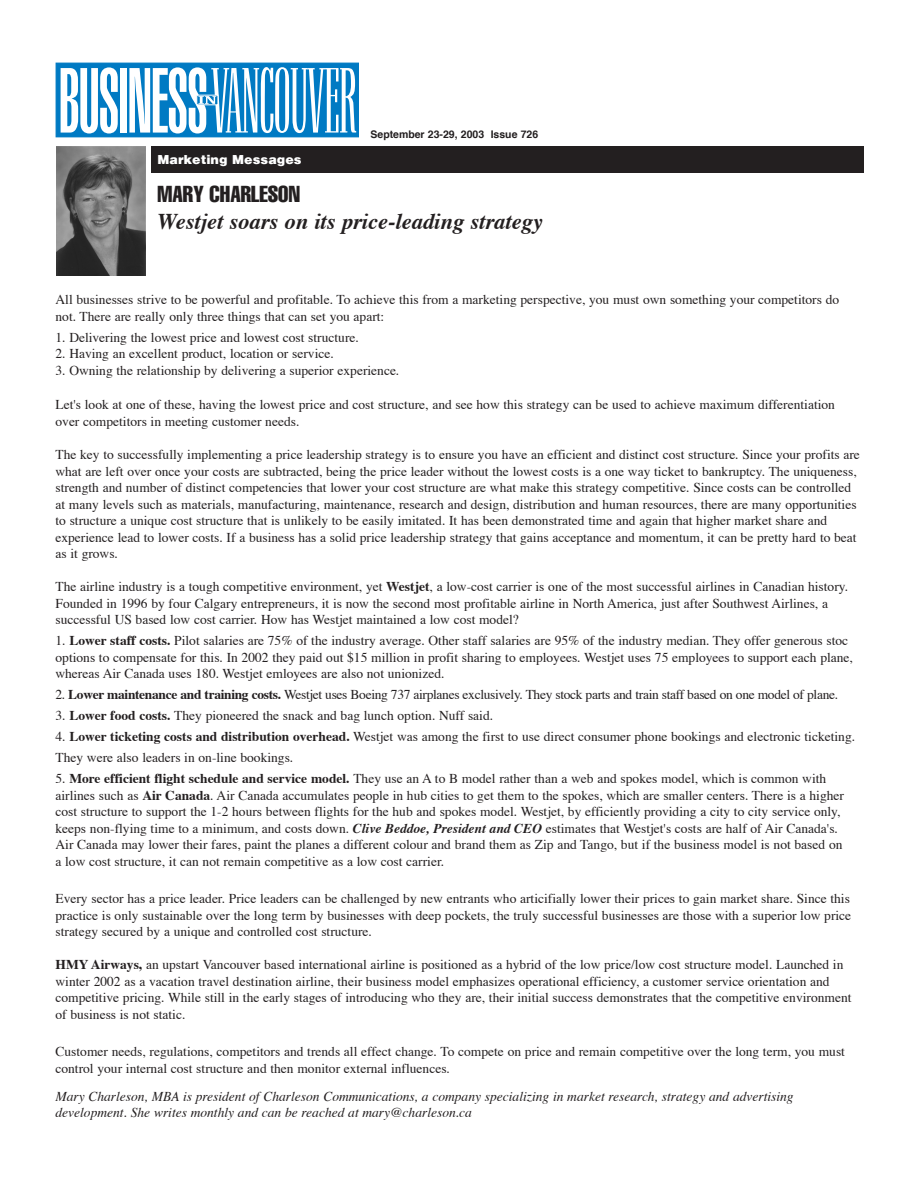
<style>
.page{position:relative;width:918px;height:1188px;background:#fff}
.page>*{position:absolute;margin:0;border:0;box-sizing:border-box;transform-origin:0 0}
.t1{font:italic 700 22.5px "Times";color:#231f20}
.t2{font:extra-condensed 22.5px "Helvetica";color:#231f20}
.t3{font:13.5px/16.5px "Times";color:#231f20}
.t4{font:italic 13.5px/16.2px "Times";color:#231f20}
.t5{font:13.5px "Times";letter-spacing:-.025em;color:#231f20}
.t6{font:900 12.75px "Helvetica";color:#fff}
.t7{font:700 10.5px "Helvetica";color:#231f20}
.s1{font-weight:700}
.s2{font-weight:700;font-style:italic}
</style>
<div class="page">
<div style="left:56px;top:63px;width:303px;height:74px;background:#007ac3"></div>
<div style="left:120px;top:68px;width:7px;height:65px;background:#fff"></div>
<svg style="left:61px;top:67px;width:57px;height:67px"></svg>
<svg style="left:129px;top:67px;width:227px;height:67px"></svg>
<img style="left:56px;top:146px;width:90px;height:129px">
<div style="left:152px;top:146px;width:712px;height:26px;background:#231f20"></div>
<p class="t7" style="left:370px;top:130px;width:169px">September 23-29, 2003 Issue 726</p>
<p class="t6" style="left:158px;top:151px;width:146px">Marketing Messages</p>
<h1 class="t2" style="left:158px;top:179px;width:144px">MARY CHARLESON</h1>
<h1 class="t1" style="left:158px;top:212px;width:387px">Westjet soars on its price-leading strategy</h1>
<p class="t3" style="left:56px;top:293px;width:785px">All businesses strive to be powerful and profitable. To achieve this from a marketing perspective, you must own something your competitors do not. There are really only three things that can set you apart:</p>
<p class="t3" style="left:56px;top:330px;width:305px">1. Delivering the lowest price and lowest cost structure.</p>
<p class="t3" style="left:56px;top:347px;width:280px">2. Having an excellent product, location or service.</p>
<p class="t3" style="left:56px;top:363px;width:345px">3. Owning the relationship by delivering a superior experience.</p>
<p class="t3" style="left:56px;top:398px;width:781px">Let's look at one of these, having the lowest price and cost structure, and see how this strategy can be used to achieve maximum differentiation over competitors in meeting customer needs.</p>
<p class="t3" style="left:56px;top:447px;width:806px">The key to successfully implementing a price leadership strategy is to ensure you have an efficient and distinct cost structure. Since your profits are what are left over once your costs are subtracted, being the price leader without the lowest costs is a one way ticket to bankruptcy. The uniqueness, strength and number of distinct competencies that lower your cost structure are what make this strategy competitive. Since costs can be controlled at many levels such as materials, manufacturing, maintenance, research and design, distribution and human resources, there are many opportunities to structure a unique cost structure that is unlikely to be easily imitated. It has been demonstrated time and again that higher market share and experience lead to lower costs. If a business has a solid price leadership strategy that gains acceptance and momentum, it can be pretty hard to beat as it grows.</p>
<p class="t3" style="left:56px;top:580px;width:794px">The airline industry is a tough competitive environment, yet <span class="s1">Westjet</span>, a low-cost carrier is one of the most successful airlines in Canadian history.<br>Founded in 1996 by four Calgary entrepreneurs, it is now the second most profitable airline in North America, just after Southwest Airlines, a successful US based low cost carrier. How has Westjet maintained a low cost model?</p>
<p class="t3" style="left:56px;top:634px;width:799px">1. <span class="s1">Lower staff costs.</span> Pilot salaries are 75% of the industry average. Other staff salaries are 95% of the industry median. They offer generous stoc options to compensate for this. In 2002 they paid out $15 million in profit sharing to employees. Westjet uses 75 employees to support each plane, whereas Air Canada uses 180. Westjet emloyees are also not unionized.</p>
<p class="t5" style="left:56px;top:689px;width:784px">2. <span class="s1">Lower maintenance and training costs.</span> Westjet uses Boeing 737 airplanes exclusively. They stock parts and train staff based on one model of plane.</p>
<p class="t3" style="left:56px;top:709px;width:439px">3. <span class="s1">Lower food costs.</span> They pioneered the snack and bag lunch option. Nuff said.</p>
<p class="t3" style="left:56px;top:727px;width:801px;line-height:21px">4. <span class="s1">Lower ticketing costs and distribution overhead.</span> Westjet was among the first to use direct consumer phone bookings and electronic ticketing.<br>They were also leaders in on-line bookings.</p>
<p class="t3" style="left:56px;top:772px;width:790px">5. <span class="s1">More efficient flight schedule and service model.</span> They use an A to B model rather than a web and spokes model, which is common with airlines such as <span class="s1">Air Canada</span>. Air Canada accumulates people in hub cities to get them to the spokes, which are smaller centers. There is a higher cost structure to support the 1-2 hours between flights for the hub and spokes model. Westjet, by efficiently providing a city to city service only, keeps non-flying time to a minimum, and costs down. <span class="s2">Clive Beddoe, President and CEO</span> estimates that Westjet's costs are half of Air Canada's.<br>Air Canada may lower their fares, paint the planes a different colour and brand them as Zip and Tango, but if the business model is not based on a low cost structure, it can not remain competitive as a low cost carrier.</p>
<p class="t3" style="left:56px;top:892px;width:797px;text-align:justify">Every sector has a price leader. Price leaders can be challenged by new entrants who articifially lower their prices to gain market share. Since this practice is only sustainable over the long term by businesses with deep pockets, the truly successful businesses are those with a superior low price strategy secured by a unique and controlled cost structure.</p>
<p class="t3" style="left:56px;top:958px;width:798px"><span class="s1">HMY Airways,</span> an upstart Vancouver based international airline is positioned as a hybrid of the low price/low cost structure model. Launched in winter 2002 as a vacation travel destination airline, their business model emphasizes operational efficiency, a customer service orientation and competitive pricing. While still in the early stages of introducing who they are, their initial success demonstrates that the competitive environment of business is not static.</p>
<p class="t3" style="left:56px;top:1045px;width:791px">Customer needs, regulations, competitors and trends all effect change. To compete on price and remain competitive over the long term, you must control your internal cost structure and then monitor external influences.</p>
<p class="t4" style="left:56px;top:1090px;width:740px">Mary Charleson, MBA is president of Charleson Communications, a company specializing in market research, strategy and advertising development. She writes monthly and can be reached at mary@charleson.ca</p>
</div>
